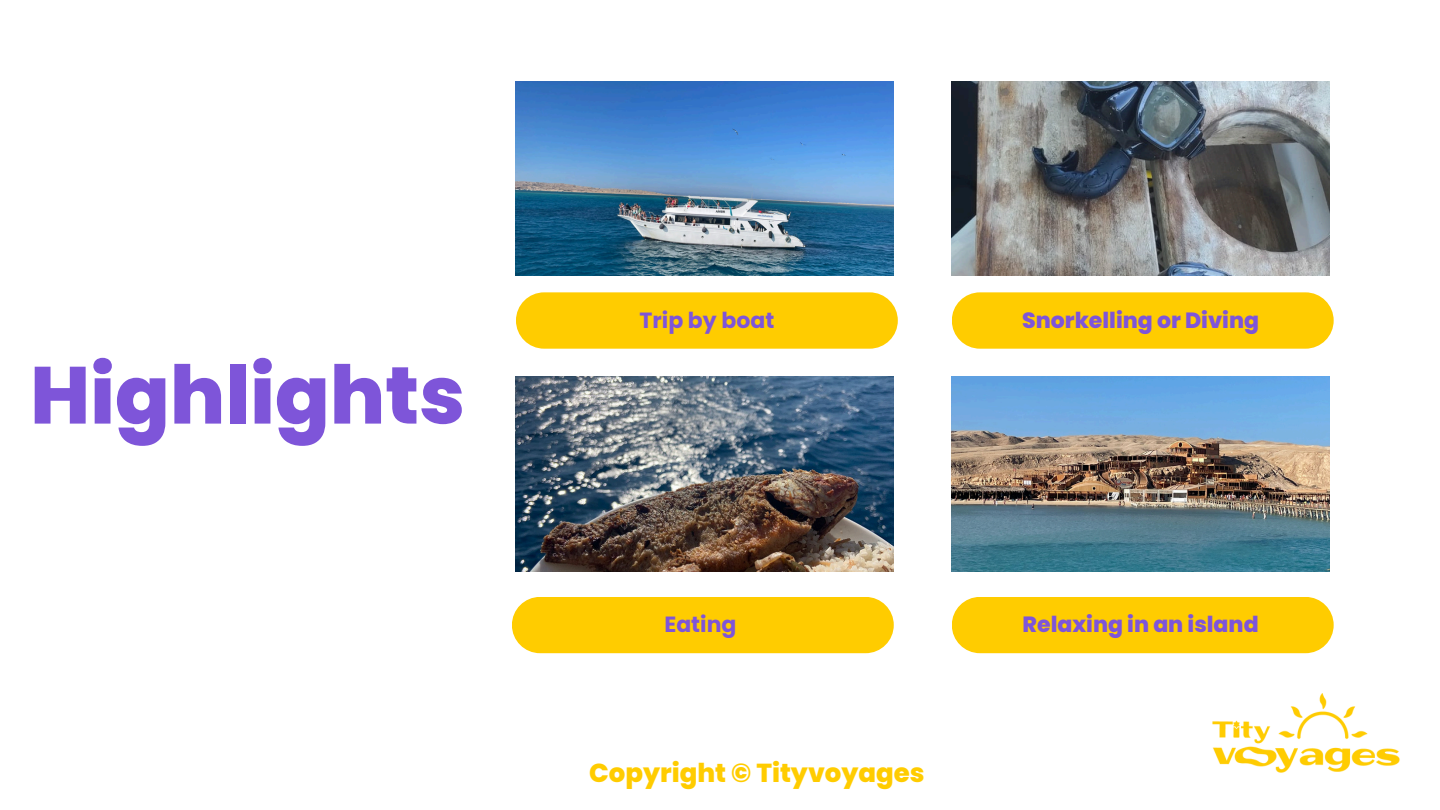
<style>
.page{position:relative;width:1440px;height:810px;background:#fff}
.page>*{position:absolute;margin:0;border:0;box-sizing:border-box;transform-origin:0 0}
.t1{font:800 80.7px "Poppins";color:#7e55d9}
.t2{font:800 26px "Poppins";color:#fc0}
.t3{font:800 22px "Poppins";color:#7e55d9}
.t4{font:700 22px "Poppins";color:#7e55d9}
</style>
<div class="page">
<img style="left:516px;top:81px;width:378px;height:195px">
<div style="left:516px;top:292px;width:382px;height:57px;background:#fc0;border-radius:28px"></div>
<img style="left:952px;top:81px;width:378px;height:195px">
<div style="left:952px;top:292px;width:382px;height:57px;background:#fc0;border-radius:28px"></div>
<img style="left:1212px;top:693px;width:188px;height:80px">
<img style="left:516px;top:377px;width:378px;height:195px">
<div style="left:512px;top:597px;width:382px;height:56px;background:#fc0;border-radius:28px"></div>
<img style="left:952px;top:377px;width:378px;height:195px">
<div style="left:952px;top:597px;width:382px;height:56px;background:#fc0;border-radius:28px"></div>
<h2 class="t1" style="left:30px;top:339px;width:436px">Highlights</h2>
<p class="t4" style="left:639px;top:305px;width:136px">Trip by boat</p>
<p class="t3" style="left:1022px;top:305px;width:238px">Snorkelling or Diving</p>
<p class="t4" style="left:664px;top:609px;width:74px">Eating</p>
<p class="t3" style="left:1023px;top:609px;width:238px">Relaxing in an island</p>
<p class="t2" style="left:589px;top:754px;width:337px">Copyright © Tityvoyages</p>
</div>
